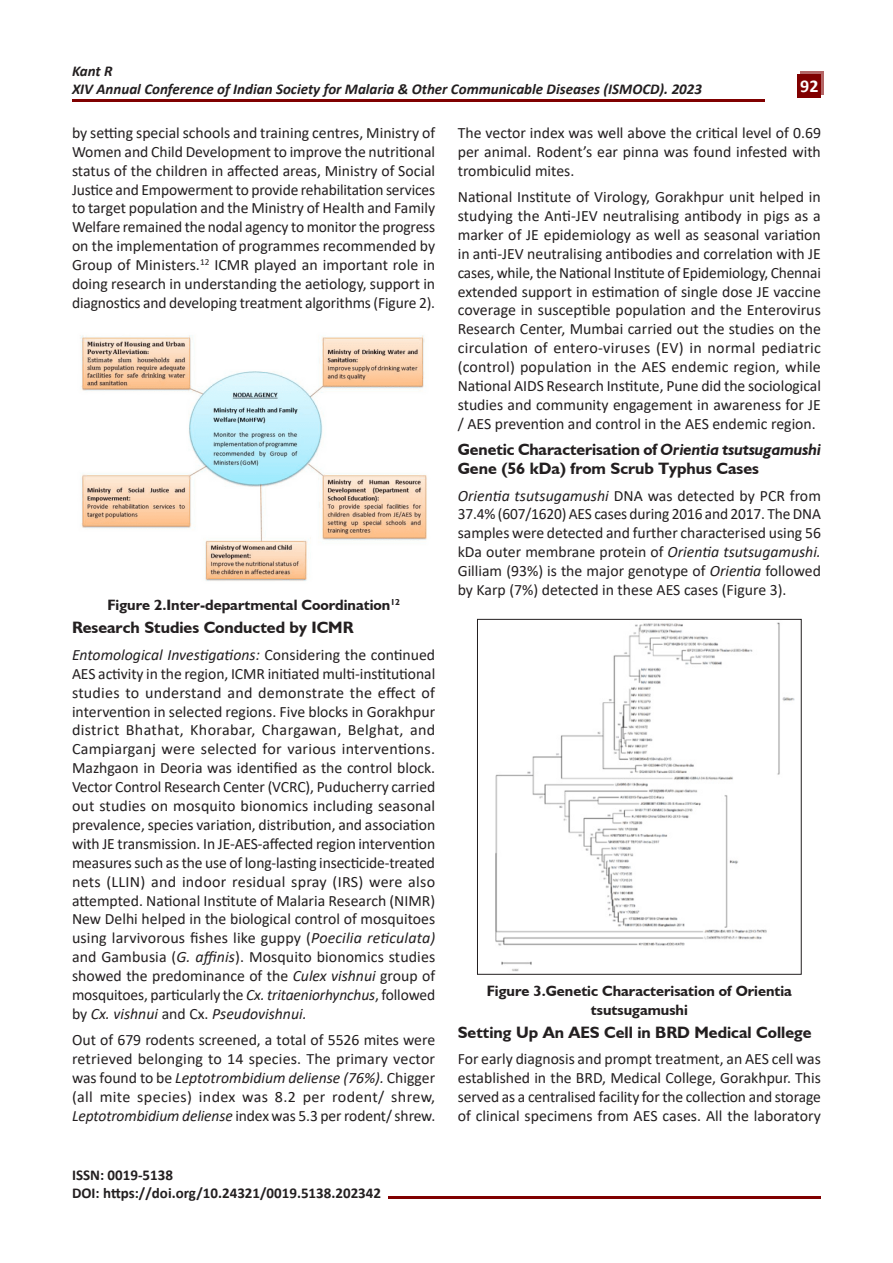
<style>
.page{position:relative;width:893px;height:1263px;background:#fff}
.page>*{position:absolute;margin:0;border:0;box-sizing:border-box;transform-origin:0 0}
.t1{font:700 18px "Calibri";color:#fff}
.t2{font:700 16.5px/18.9px "Humanist 521 BT";color:#231f20}
.t3{font:15.75px/18.9px "Calibri";color:#231f20;text-align:justify}
.t4{font:700 15px/18.9px "Humanist 521 BT";color:#231f20;text-align:center}
.t5{font:italic 700 15px/18px "Calibri";color:#231f20}
.t6{font:700 15px/18px "Calibri";color:#231f20}
.s1{font-style:italic}
</style>
<div class="page">
<div style="left:801px;top:71px;width:23px;height:23px;background:#b46666"></div>
<div style="left:798px;top:74px;width:23px;height:23px;background:#800000"></div>
<hr style="left:72px;top:100px;width:693px;height:2px;background:#800000">
<hr style="left:388px;top:1196px;width:433px;height:2px;background:#800000">
<img style="left:80px;top:335px;width:347px;height:246px">
<img style="left:495px;top:622px;width:300px;height:350px">
<div style="left:477px;top:619px;width:324px;height:355px;border:1px solid #231f20"></div>
<p class="t5" style="left:72px;top:61px;width:632px">Kant R<br>XIV Annual Conference of Indian Society for Malaria &amp; Other Communicable Diseases (ISMOCD). 2023</p>
<p class="t1" style="left:800px;top:74px;width:20px">92</p>
<p class="t3" style="left:72px;top:123px;width:365px">by setting special schools and training centres, Ministry of Women and Child Development to improve the nutritional status of the children in affected areas, Ministry of Social Justice and Empowerment to provide rehabilitation services to target population and the Ministry of Health and Family Welfare remained the nodal agency to monitor the progress on the implementation of programmes recommended by Group of Ministers.<sup>12</sup> ICMR played an important role in doing research in understanding the aetiology, support in diagnostics and developing treatment algorithms (Figure 2).</p>
<p class="t3" style="left:458px;top:123px;width:365px">The vector index was well above the critical level of 0.69 per animal. Rodent’s ear pinna was found infested with trombiculid mites.</p>
<p class="t3" style="left:458px;top:187px;width:365px">National Institute of Virology, Gorakhpur unit helped in studying the Anti-JEV neutralising antibody in pigs as a marker of JE epidemiology as well as seasonal variation in anti-JEV neutralising antibodies and correlation with JE cases, while, the National Institute of Epidemiology, Chennai extended support in estimation of single dose JE vaccine coverage in susceptible population and the Enterovirus Research Center, Mumbai carried out the studies on the circulation of entero-viruses (EV) in normal pediatric (control) population in the AES endemic region, while National AIDS Research Institute, Pune did the sociological studies and community engagement in awareness for JE / AES prevention and control in the AES endemic region.</p>
<p class="t2" style="left:458px;top:440px;width:365px">Genetic Characterisation of <span class="s1">Orientia tsutsugamushi<br></span>Gene (56 kDa) from Scrub Typhus Cases</p>
<p class="t3" style="left:458px;top:485px;width:365px"><span class="s1">Orientia tsutsugamushi</span> DNA was detected by PCR from 37.4% (607/1620) AES cases during 2016 and 2017. The DNA samples were detected and further characterised using 56 kDa outer membrane protein of <span class="s1">Orientia tsutsugamushi.<br></span>Gilliam (93%) is the major genotype of <span class="s1">Orientia</span> followed by Karp (7%) detected in these AES cases (Figure 3).</p>
<p class="t4" style="left:107px;top:595px;width:294px">Figure 2.Inter-departmental Coordination<sup>12</sup></p>
<p class="t2" style="left:72px;top:618px;width:283px">Research Studies Conducted by ICMR</p>
<p class="t3" style="left:72px;top:645px;width:365px"><span class="s1">Entomological Investigations:</span> Considering the continued AES activity in the region, ICMR initiated multi-institutional studies to understand and demonstrate the effect of intervention in selected regions. Five blocks in Gorakhpur district Bhathat, Khorabar, Chargawan, Belghat, and Campiarganj were selected for various interventions.<br>Mazhgaon in Deoria was identified as the control block.<br>Vector Control Research Center (VCRC), Puducherry carried out studies on mosquito bionomics including seasonal prevalence, species variation, distribution, and association with JE transmission. In JE-AES-affected region intervention measures such as the use of long-lasting insecticide-treated nets (LLIN) and indoor residual spray (IRS) were also attempted. National Institute of Malaria Research (NIMR)<br>New Delhi helped in the biological control of mosquitoes using larvivorous fishes like guppy (<span class="s1">Poecilia reticulata) </span>and Gambusia (<span class="s1">G. affinis</span>). Mosquito bionomics studies showed the predominance of the <span class="s1">Culex vishnui</span> group of mosquitoes, particularly the <span class="s1">Cx. tritaeniorhynchus</span>, followed by <span class="s1">Cx. vishnui</span> and Cx. <span class="s1">Pseudovishnui.</span></p>
<p class="t3" style="left:72px;top:1030px;width:365px">Out of 679 rodents screened, a total of 5526 mites were retrieved belonging to 14 species. The primary vector was found to be <span class="s1">Leptotrombidium deliense (76%).</span> Chigger (all mite species) index was 8.2 per rodent/ shrew, <span class="s1">Leptotrombidium deliense</span> index was 5.3 per rodent/ shrew.</p>
<p class="t4" style="left:487px;top:981px;width:307px">Figure 3.Genetic Characterisation of Orientia tsutsugamushi</p>
<p class="t2" style="left:458px;top:1022px;width:355px">Setting Up An AES Cell in BRD Medical College</p>
<p class="t3" style="left:458px;top:1049px;width:365px">For early diagnosis and prompt treatment, an AES cell was established in the BRD, Medical College, Gorakhpur. This served as a centralised facility for the collection and storage of clinical specimens from AES cases. All the laboratory</p>
<p class="t6" style="left:72px;top:1165px;width:311px">ISSN: 0019-5138<br>DOI: https://doi.org/10.24321/0019.5138.202342</p>
</div>
